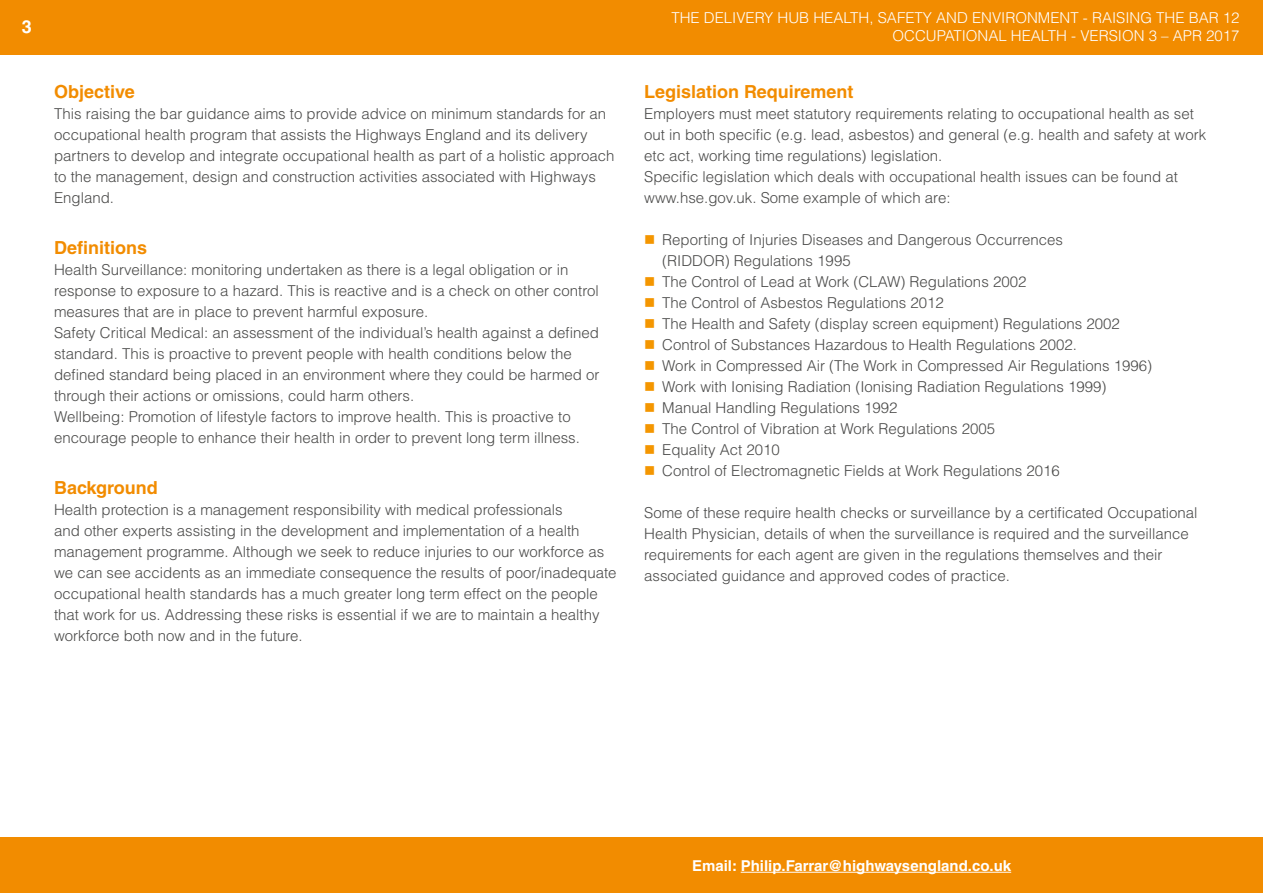
<style>
.page{position:relative;width:1263px;height:893px;background:#fff}
.page>*{position:absolute;margin:0;border:0;box-sizing:border-box;transform-origin:0 0}
.t1{font:700 18px "Helvetica LT Std";color:#f28c00}
.t2{font:700 18px "Helvetica LT Std";color:#fff}
.t3{font:300 15px/21px "Helvetica LT Std";color:#4a4a49}
.t4{font:300 15px/18px "Helvetica LT Std";color:#fff;text-align:right}
.t5{font:700 15px "Helvetica LT Std";color:#fff}
.s1{color:#f49600}
</style>
<div class="page">
<div style="left:0;top:0;width:1263px;height:54px;background:#f28c00"></div>
<div style="left:0;top:838px;width:1263px;height:55px;background:#f28c00"></div>
<hr style="left:741px;top:872px;width:270px;height:1px;background:#fff">
<p class="t2" style="left:22px;top:16px;width:12px">3</p>
<p class="t1" style="left:54px;top:81px;width:82px">Objective</p>
<p class="t3" style="left:54px;top:103px;width:562px">This raising the bar guidance aims to provide advice on minimum standards for an occupational health program that assists the Highways England and its delivery partners to develop and integrate occupational health as part of a holistic approach to the management, design and construction activities associated with Highways England.</p>
<p class="t1" style="left:54px;top:237px;width:95px">Definitions</p>
<p class="t3" style="left:54px;top:259px;width:547px">Health Surveillance: monitoring undertaken as there is a legal obligation or in response to exposure to a hazard. This is reactive and is a check on other control measures that are in place to prevent harmful exposure.<br>Safety Critical Medical: an assessment of the individual’s health against a defined standard. This is proactive to prevent people with health conditions below the defined standard being placed in an environment where they could be harmed or through their actions or omissions, could harm others.<br>Wellbeing: Promotion of lifestyle factors to improve health. This is proactive to encourage people to enhance their health in order to prevent long term illness.</p>
<p class="t1" style="left:54px;top:477px;width:105px">Background</p>
<p class="t3" style="left:54px;top:499px;width:564px">Health protection is a management responsibility with medical professionals<br>and other experts assisting in the development and implementation of a health management programme. Although we seek to reduce injuries to our workforce as we can see accidents as an immediate consequence the results of poor/inadequate occupational health standards has a much greater long term effect on the people that work for us. Addressing these risks is essential if we are to maintain a healthy workforce both now and in the future.</p>
<p class="t4" style="left:671px;top:9px;width:570px">The delivery hub H ealth, safety and environment - raising the bar 12<br>Occupational health - Version 3 – apr 2017</p>
<p class="t1" style="left:644px;top:81px;width:211px">Legislation Requirement</p>
<p class="t3" style="left:644px;top:103px;width:563px">Employers must meet statutory requirements relating to occupational health as set out in both specific (e.g. lead, asbestos) and general (e.g. health and safety at work etc act, working time regulations) legislation.<br>Specific legislation which deals with occupational health issues can be found at www.hse.gov.uk. Some example of which are:</p>
<p class="t3" style="left:662px;top:229px;width:402px;text-indent:-18px"><span class="s1">■</span> Reporting of Injuries Diseases and Dangerous Occurrences (RIDDOR) Regulations 1995</p>
<p class="t3" style="left:644px;top:271px;width:384px"><span class="s1">■</span> The Control of Lead at Work (CLAW) Regulations 2002</p>
<p class="t3" style="left:644px;top:292px;width:301px"><span class="s1">■</span> The Control of Asbestos Regulations 2012</p>
<p class="t3" style="left:644px;top:313px;width:477px"><span class="s1">■</span> The Health and Safety (display screen equipment) Regulations 2002</p>
<p class="t3" style="left:644px;top:334px;width:434px"><span class="s1">■</span> Control of Substances Hazardous to Health Regulations 2002.</p>
<p class="t3" style="left:644px;top:355px;width:509px"><span class="s1">■</span> Work in Compressed Air (The Work in Compressed Air Regulations 1996)</p>
<p class="t3" style="left:644px;top:376px;width:464px"><span class="s1">■</span> Work with Ionising Radiation (Ionising Radiation Regulations 1999)</p>
<p class="t3" style="left:644px;top:397px;width:255px"><span class="s1">■</span> Manual Handling Regulations 1992</p>
<p class="t3" style="left:644px;top:418px;width:352px"><span class="s1">■</span> The Control of Vibration at Work Regulations 2005</p>
<p class="t3" style="left:644px;top:439px;width:137px"><span class="s1">■</span> Equality Act 2010</p>
<p class="t3" style="left:644px;top:460px;width:417px"><span class="s1">■</span> Control of Electromagnetic Fields at Work Regulations 2016</p>
<p class="t3" style="left:644px;top:502px;width:555px">Some of these require health checks or surveillance by a certificated Occupational Health Physician, details of when the surveillance is required and the surveillance requirements for each agent are given in the regulations themselves and their associated guidance and approved codes of practice.</p>
<p class="t5" style="left:692px;top:856px;width:321px">Email: Philip.Farrar@highwaysengland.co.uk</p>
</div>
